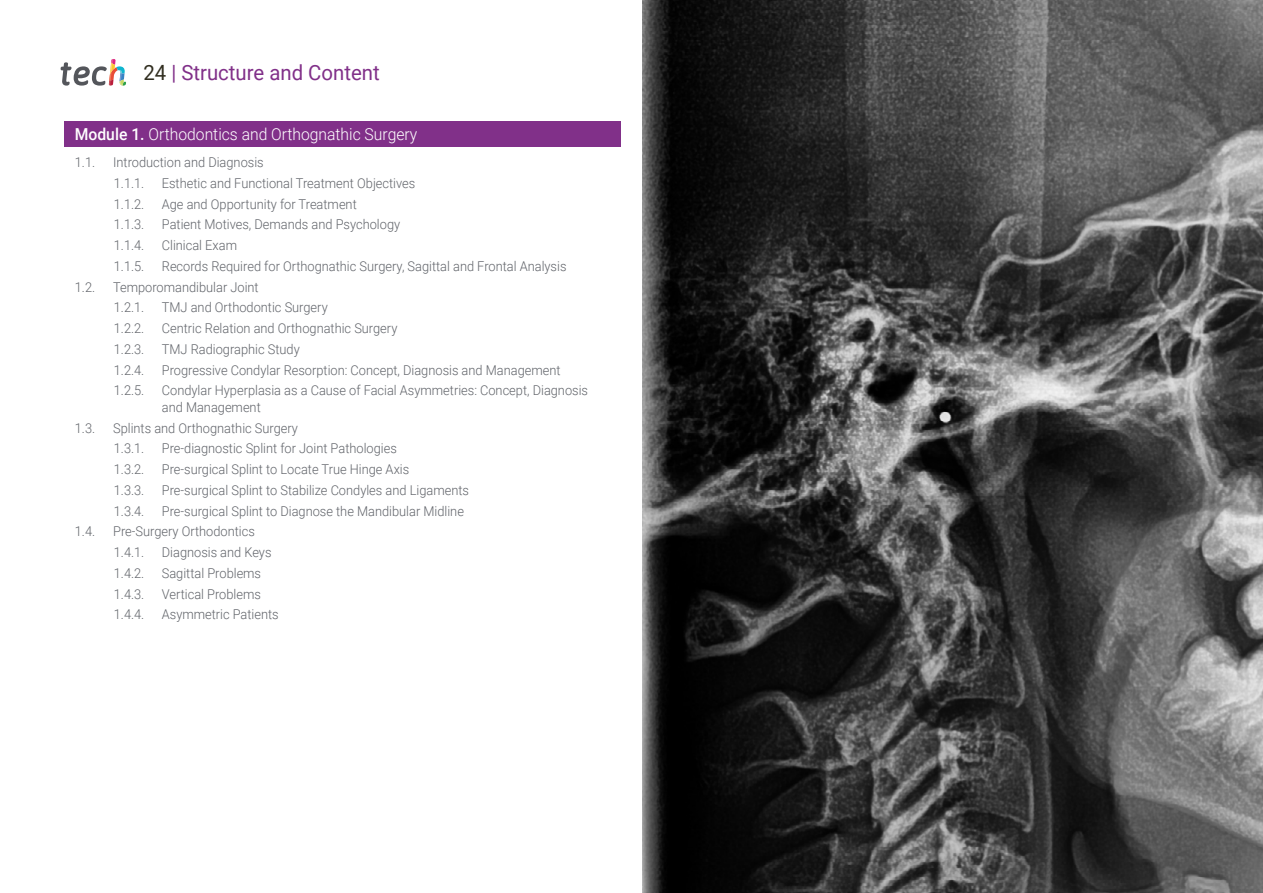
<style>
.page{position:relative;width:1263px;height:893px;background:#fff}
.page>*{position:absolute;margin:0;border:0;box-sizing:border-box;transform-origin:0 0}
.t1{font:21px "Roboto";color:#813089}
.t2{font:300 16.5px "Roboto";color:#fff;scale:.95 1}
.t3{font:300 13.5px/20.7px "Roboto";color:#61646a;scale:.95 1}
.s1{color:#312e20}
.s2{font-weight:500}
</style>
<div class="page">
<svg style="left:61px;top:59px;width:65px;height:27px"></svg>
<div style="left:64px;top:121px;width:557px;height:25px;background:#813089"></div>
<img style="left:642px;top:0;width:621px;height:893px">
<h1 class="t1" style="left:144px;top:57px;width:238px"><span class="s1">24</span> | Structure and Content</h1>
<p class="t2" style="left:75px;top:123px;width:362px"><span class="s2">Module 1.</span> Orthodontics and Orthognathic Surgery</p>
<p class="t3" style="left:75px;top:151px;width:23px">1.1.</p>
<p class="t3" style="left:113px;top:151px;width:160px">Introduction and Diagnosis<br>1.1.1.</p>
<p class="t3" style="left:162px;top:172px;width:268px">Esthetic and Functional Treatment Objectives</p>
<p class="t3" style="left:114px;top:193px;width:34px">1.1.2.</p>
<p class="t3" style="left:162px;top:193px;width:207px">Age and Opportunity for Treatment</p>
<p class="t3" style="left:114px;top:214px;width:34px">1.1.3.</p>
<p class="t3" style="left:162px;top:214px;width:252px">Patient Motives, Demands and Psychology</p>
<p class="t3" style="left:114px;top:234px;width:34px">1.1.4.</p>
<p class="t3" style="left:162px;top:234px;width:81px">Clinical Exam</p>
<p class="t3" style="left:114px;top:255px;width:34px">1.1.5.</p>
<p class="t3" style="left:162px;top:255px;width:427px">Records Required for Orthognathic Surgery, Sagittal and Frontal Analysis</p>
<p class="t3" style="left:75px;top:276px;width:23px">1.2.</p>
<p class="t3" style="left:113px;top:276px;width:155px">Temporomandibular Joint<br>1.2.1.</p>
<p class="t3" style="left:162px;top:297px;width:176px">TMJ and Orthodontic Surgery</p>
<p class="t3" style="left:114px;top:317px;width:34px">1.2.2.</p>
<p class="t3" style="left:162px;top:317px;width:249px">Centric Relation and Orthognathic Surgery</p>
<p class="t3" style="left:114px;top:338px;width:34px">1.2.3.</p>
<p class="t3" style="left:162px;top:338px;width:147px">TMJ Radiographic Study</p>
<p class="t3" style="left:114px;top:359px;width:34px">1.2.4.</p>
<p class="t3" style="left:162px;top:359px;width:421px">Progressive Condylar Resorption: Concept, Diagnosis and Management</p>
<p class="t3" style="left:114px;top:380px;width:34px">1.2.5.</p>
<p class="t3" style="left:162px;top:382px;width:450px;line-height:16.5px">Condylar Hyperplasia as a Cause of Facial Asymmetries: Concept, Diagnosis and Management</p>
<p class="t3" style="left:75px;top:417px;width:23px">1.3.</p>
<p class="t3" style="left:113px;top:417px;width:196px">Splints and Orthognathic Surgery<br>1.3.1.</p>
<p class="t3" style="left:162px;top:438px;width:249px">Pre-diagnostic Splint for Joint Pathologies</p>
<p class="t3" style="left:114px;top:458px;width:34px">1.3.2.</p>
<p class="t3" style="left:162px;top:458px;width:262px">Pre-surgical Splint to Locate True Hinge Axis</p>
<p class="t3" style="left:114px;top:479px;width:34px">1.3.3.</p>
<p class="t3" style="left:162px;top:479px;width:325px">Pre-surgical Splint to Stabilize Condyles and Ligaments</p>
<p class="t3" style="left:114px;top:500px;width:34px">1.3.4.</p>
<p class="t3" style="left:162px;top:500px;width:319px">Pre-surgical Splint to Diagnose the Mandibular Midline</p>
<p class="t3" style="left:75px;top:521px;width:23px">1.4.</p>
<p class="t3" style="left:113px;top:521px;width:151px">Pre-Surgery Orthodontics<br>1.4.1.</p>
<p class="t3" style="left:162px;top:541px;width:117px">Diagnosis and Keys</p>
<p class="t3" style="left:114px;top:562px;width:34px">1.4.2.</p>
<p class="t3" style="left:162px;top:562px;width:106px">Sagittal Problems</p>
<p class="t3" style="left:114px;top:583px;width:34px">1.4.3.</p>
<p class="t3" style="left:162px;top:583px;width:106px">Vertical Problems</p>
<p class="t3" style="left:114px;top:604px;width:34px">1.4.4.</p>
<p class="t3" style="left:162px;top:604px;width:125px">Asymmetric Patients</p>
</div>
